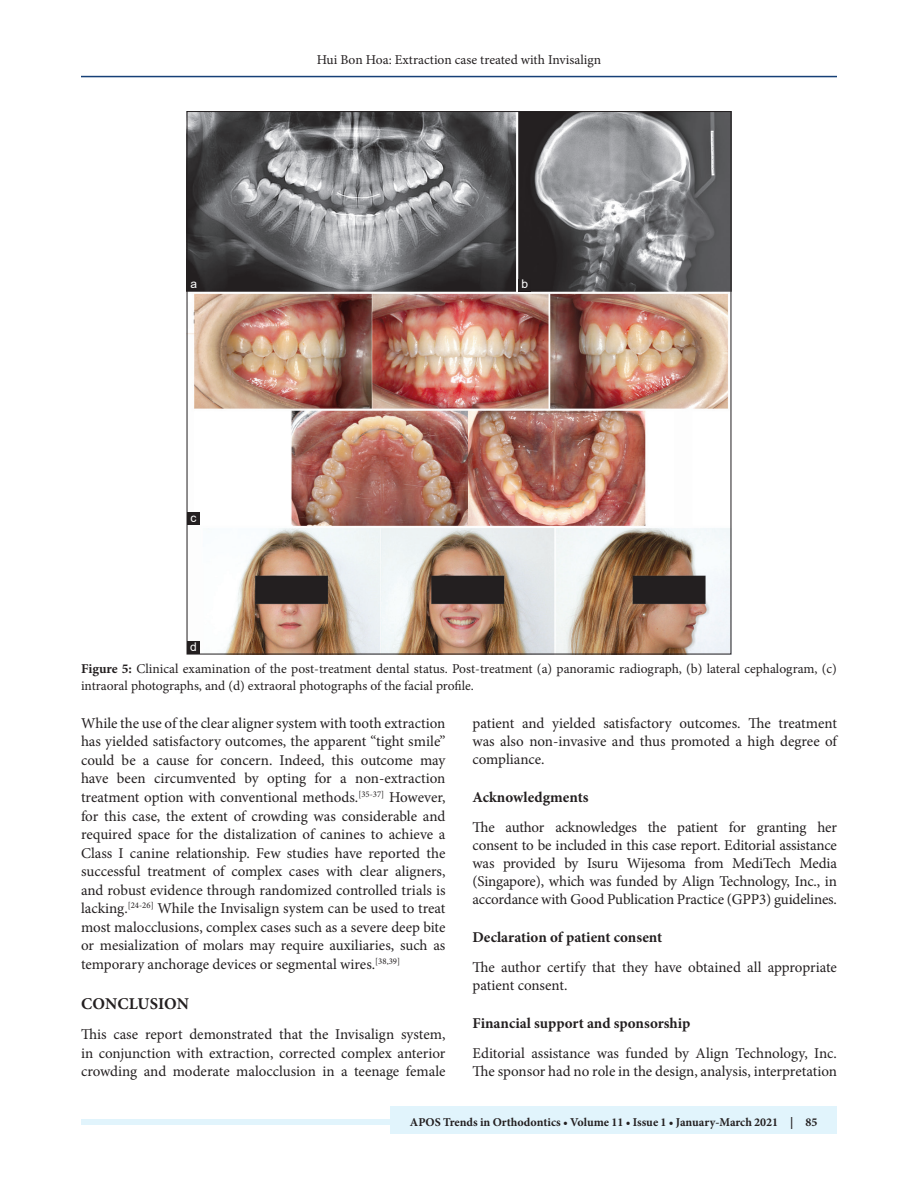
<style>
.page{position:relative;width:918px;height:1188px;background:#fff}
.page>*{position:absolute;margin:0;border:0;box-sizing:border-box;transform-origin:0 0}
.t1{font:700 16.5px "Minion Pro";color:#231f20}
.TX{font:15px/18.6px "Minion Pro";letter-spacing:-.005em;color:#231f20;text-align:justify}
.t2{font:700 15px "Minion Pro";color:#231f20}
.FGC{font:13.5px/16.5px "Minion Pro";color:#231f20}
.t3{font:700 12px "Minion Pro";color:#231f20}
.LABEL{font:12px "Arial";color:#fff}
.s1{font-weight:700}
</style>
<div class="page">
<hr style="left:81px;top:76px;width:756px;height:1px;background:#164077">
<div style="left:81px;top:1119px;width:756px;height:6px;background:#e1f4fc"></div>
<div style="left:390px;top:1106px;width:447px;height:28px;background:#e1f4fc"></div>
<img style="left:189px;top:113px;width:540px;height:539px">
<div style="left:188px;top:278px;width:12px;height:13px;background:#231f20"></div>
<div style="left:518px;top:279px;width:13px;height:12px;background:#231f20"></div>
<div style="left:187px;top:512px;width:13px;height:13px;background:#231f20"></div>
<div style="left:187px;top:641px;width:13px;height:13px;background:#231f20"></div>
<p class="FGC" style="left:317px;top:51px;width:286px">Hui Bon Hoa: Extraction case treated with Invisalign</p>
<p class="LABEL" style="left:191px;top:275px;width:8px">a</p>
<p class="LABEL" style="left:521px;top:276px;width:8px">b</p>
<p class="LABEL" style="left:191px;top:509px;width:7px">c</p>
<p class="LABEL" style="left:190px;top:638px;width:8px">d</p>
<p class="FGC" style="left:81px;top:661px;width:757px"><span class="s1">Figure 5:</span> Clinical examination of the post-treatment dental status. Post-treatment (a) panoramic radiograph, (b) lateral cephalogram, (c) intraoral photographs, and (d) extraoral photographs of the facial profile.</p>
<p class="TX" style="left:81px;top:714px;width:366px">While the use of the clear aligner system with tooth extraction has yielded satisfactory outcomes, the apparent “tight smile” could be a cause for concern. Indeed, this outcome may have been circumvented by opting for a non-extraction treatment option with conventional methods.<sup>[35-37]</sup> However, for this case, the extent of crowding was considerable and required space for the distalization of canines to achieve a Class I canine relationship. Few studies have reported the successful treatment of complex cases with clear aligners, and robust evidence through randomized controlled trials is lacking.<sup>[24-26]</sup> While the Invisalign system can be used to treat most malocclusions, complex cases such as a severe deep bite or mesialization of molars may require auxiliaries, such as temporary anchorage devices or segmental wires.<sup>[38,39]</sup></p>
<h1 class="t1" style="left:81px;top:992px;width:109px">CONCLUSION</h1>
<p class="TX" style="left:81px;top:1025px;width:366px">This case report demonstrated that the Invisalign system, in conjunction with extraction, corrected complex anterior crowding and moderate malocclusion in a teenage female</p>
<p class="TX" style="left:472px;top:714px;width:366px;line-height:18.1px">patient and yielded satisfactory outcomes. The treatment was also non-invasive and thus promoted a high degree of compliance.</p>
<h2 class="t2" style="left:472px;top:786px;width:118px">Acknowledgments</h2>
<p class="TX" style="left:472px;top:818px;width:366px;line-height:18.1px">The author acknowledges the patient for granting her consent to be included in this case report. Editorial assistance was provided by Isuru Wijesoma from MediTech Media (Singapore), which was funded by Align Technology, Inc., in accordance with Good Publication Practice (GPP3) guidelines.</p>
<h2 class="t2" style="left:472px;top:926px;width:191px">Declaration of patient consent</h2>
<p class="TX" style="left:472px;top:958px;width:366px;line-height:18.1px">The author certify that they have obtained all appropriate patient consent.</p>
<h2 class="t2" style="left:472px;top:1012px;width:219px">Financial support and sponsorship</h2>
<p class="TX" style="left:472px;top:1044px;width:366px;line-height:18.1px">Editorial assistance was funded by Align Technology, Inc.<br>The sponsor had no role in the design, analysis, interpretation</p>
<p class="t3" style="left:410px;top:1113px;width:409px">APOS Trends in Orthodontics • Volume 11 • Issue 1 • January-March 2021 | 85</p>
</div>
